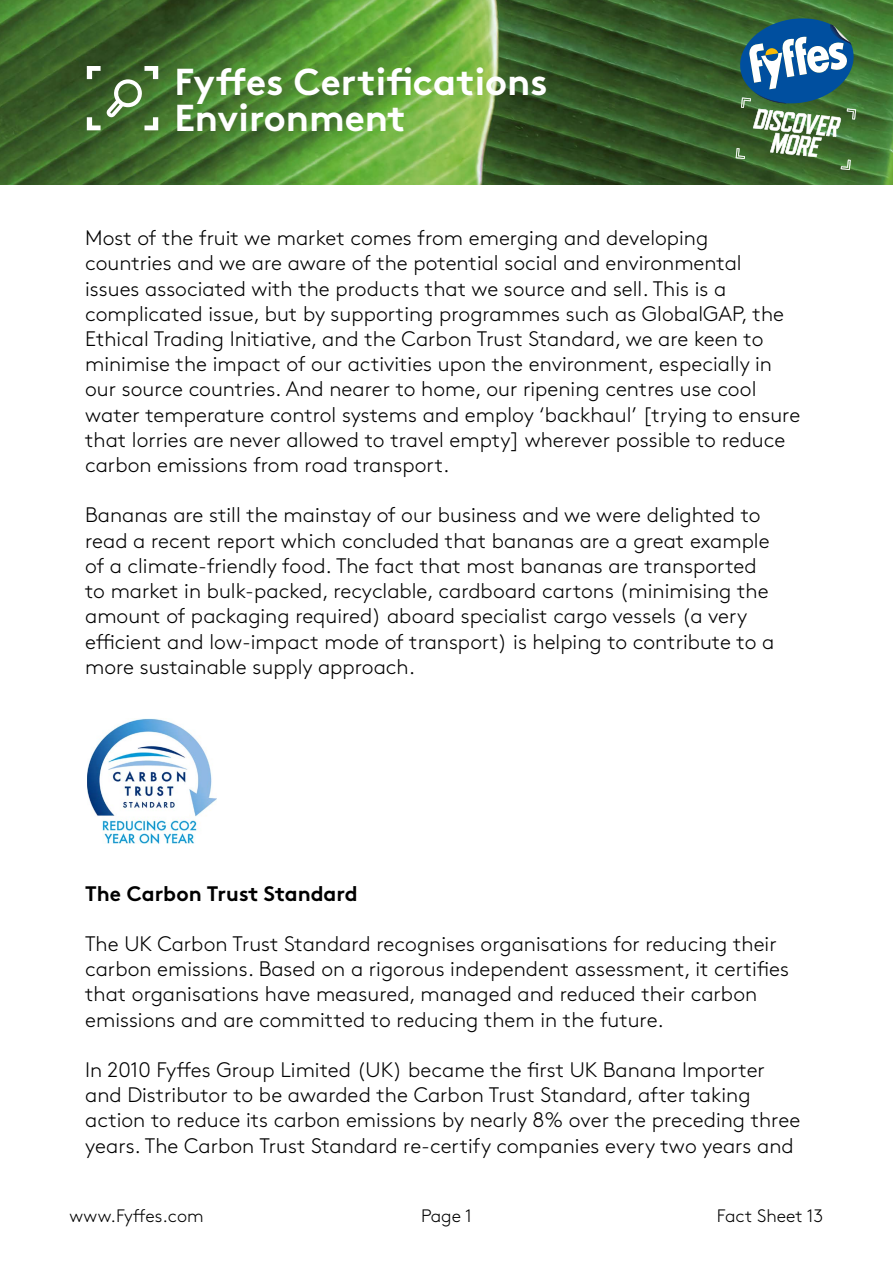
<style>
.page{position:relative;width:893px;height:1263px;background:#fff}
.page>*{position:absolute;margin:0;border:0;box-sizing:border-box;transform-origin:0 0}
.t1{font:700 37.5px/36px "Brown";color:#fff}
.t2{font:300 21px/25.2px "Brown";color:#000}
.t3{font:700 21px "Brown";color:#000}
.t4{font:300 18px "Brown";color:#000}
</style>
<div class="page">
<img style="left:0;top:0;width:893px;height:185px">
<svg style="left:736px;top:18px;width:120px;height:152px"></svg>
<img style="left:87px;top:719px;width:130px;height:125px">
<svg style="left:87px;top:66px;width:71px;height:64px;background:#3c6529"></svg>
<h1 class="t1" style="left:174px;top:60px;width:375px">Fyffes Certifications<br>Environment</h1>
<p class="t2" style="left:85px;top:224px;width:717px">Most of the fruit we market comes from emerging and developing<br>countries and we are aware of the potential social and environmental issues associated with the products that we source and sell. This is a complicated issue, but by supporting programmes such as GlobalGAP, the Ethical Trading Initiative, and the Carbon Trust Standard, we are keen to minimise the impact of our activities upon the environment, especially in our source countries. And nearer to home, our ripening centres use cool water temperature control systems and employ ‘backhaul’ [trying to ensure that lorries are never allowed to travel empty] wherever possible to reduce carbon emissions from road transport.</p>
<p class="t2" style="left:85px;top:501px;width:691px">Bananas are still the mainstay of our business and we were delighted to read a recent report which concluded that bananas are a great example of a climate-friendly food. The fact that most bananas are transported to market in bulk-packed, recyclable, cardboard cartons (minimising the amount of packaging required) aboard specialist cargo vessels (a very efficient and low-impact mode of transport) is helping to contribute to a more sustainable supply approach.</p>
<p class="t3" style="left:85px;top:876px;width:274px">The Carbon Trust Standard</p>
<p class="t2" style="left:85px;top:929px;width:705px">The UK Carbon Trust Standard recognises organisations for reducing their carbon emissions. Based on a rigorous independent assessment, it certifies that organisations have measured, managed and reduced their carbon emissions and are committed to reducing them in the future.</p>
<p class="t2" style="left:85px;top:1055px;width:717px">In 2010 Fyffes Group Limited (UK) became the first UK Banana Importer and Distributor to be awarded the Carbon Trust Standard, after taking action to reduce its carbon emissions by nearly 8% over the preceding three years. The Carbon Trust Standard re-certify companies every two years and</p>
<p class="t4" style="left:70px;top:1203px;width:136px">www.Fyffes.com</p>
<p class="t4" style="left:421px;top:1203px;width:52px">Page 1</p>
<p class="t4" style="left:717px;top:1203px;width:108px">Fact Sheet 13</p>
</div>
